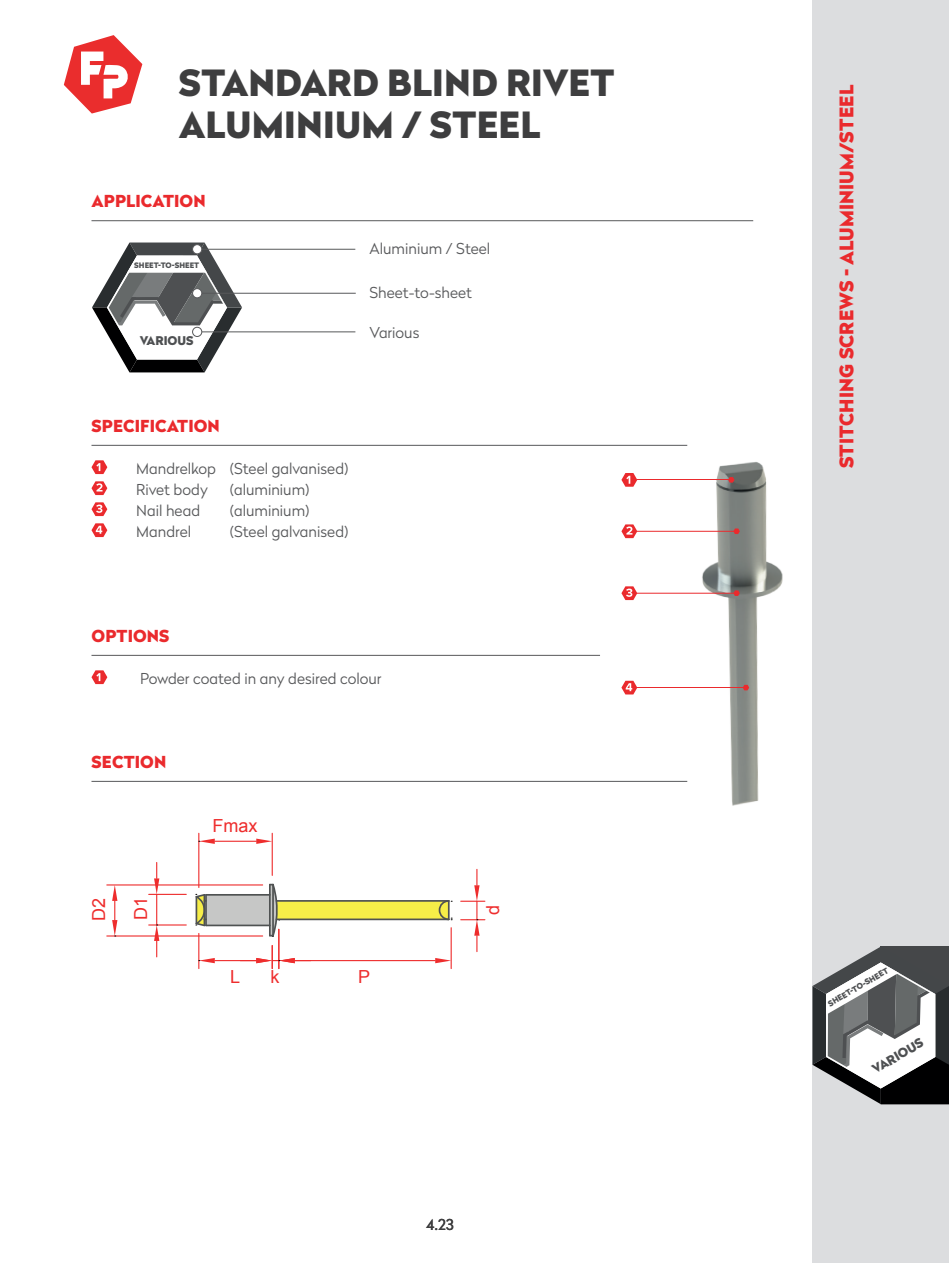
<style>
.page{position:relative;width:949px;height:1263px;background:#fff}
.page>*{position:absolute;margin:0;border:0;box-sizing:border-box;transform-origin:0 0}
.t1{font:900 36px/42px "Radikal";letter-spacing:.005em;color:#3e3e3f}
.t2{font:900 18.75px "Radikal";letter-spacing:.005em;color:#ea2a2d}
.t3{font:18px "Arial";color:#ee2d2d}
.t4{font:900 16.5px "Radikal";letter-spacing:.005em;color:#ea2a2d}
.t5{font:300 15px/21px "Radikal";color:#57585a}
.t6{font:15px "Radikal";color:#3e3e3f}
.t7{font:900 12.6px "Radikal";color:#4e5052}
.t8{font:900 12px "Radikal";color:#4e5052}
.t9{font:900 7.8px "Radikal";color:#4e5052}
.t10{font:900 7.5px "Radikal";color:#4e5052}
</style>
<div class="page">
<div style="left:812px;top:0;width:136px;height:1263px;background:#dcdddf"></div>
<svg style="left:812px;top:946px;width:136px;height:158px;background:#838586"></svg>
<svg style="left:64px;top:35px;width:78px;height:79px"></svg>
<img style="left:695px;top:462px;width:88px;height:344px">
<hr style="left:91px;top:781px;width:596px;height:1px;background:#57585a">
<hr style="left:91px;top:220px;width:662px;height:1px;background:#57585a">
<hr style="left:450px;top:928px;width:1px;height:40px;background:#ee2d2d">
<hr style="left:295px;top:960px;width:140px;height:1px;background:#ee2d2d">
<svg style="left:435px;top:958px;width:16px;height:5px"></svg>
<svg style="left:460px;top:869px;width:24px;height:83px"></svg>
<hr style="left:278px;top:929px;width:1px;height:39px;background:#ee2d2d">
<hr style="left:271px;top:833px;width:2px;height:42px;background:#ee2d2d">
<hr style="left:198px;top:833px;width:1px;height:54px;background:#ee2d2d">
<hr style="left:215px;top:841px;width:41px;height:1px;background:#ee2d2d">
<svg style="left:256px;top:838px;width:16px;height:6px"></svg>
<svg style="left:199px;top:838px;width:16px;height:6px"></svg>
<hr style="left:149px;top:894px;width:37px;height:1px;background:#ee2d2d">
<hr style="left:149px;top:924px;width:37px;height:1px;background:#ee2d2d">
<hr style="left:156px;top:894px;width:1px;height:31px;background:#ee2d2d">
<svg style="left:154px;top:862px;width:5px;height:32px"></svg>
<svg style="left:154px;top:925px;width:5px;height:32px"></svg>
<hr style="left:107px;top:884px;width:155px;height:1px;background:#ee2d2d">
<hr style="left:107px;top:935px;width:155px;height:1px;background:#ee2d2d">
<svg style="left:112px;top:885px;width:5px;height:52px"></svg>
<hr style="left:271px;top:945px;width:2px;height:23px;background:#ee2d2d">
<hr style="left:198px;top:933px;width:1px;height:35px;background:#ee2d2d">
<hr style="left:215px;top:960px;width:41px;height:1px;background:#ee2d2d">
<svg style="left:240px;top:958px;width:70px;height:5px"></svg>
<svg style="left:199px;top:958px;width:16px;height:5px"></svg>
<svg style="left:194px;top:882px;width:258px;height:56px"></svg>
<svg style="left:92px;top:242px;width:150px;height:130px"></svg>
<div style="left:192px;top:245px;width:10px;height:9px;background:#fff;border-radius:50%"></div>
<div style="left:192px;top:244px;width:10px;height:10px;border:1px solid #57585a;border-radius:50%"></div>
<hr style="left:199px;top:293px;width:156px;height:1px;background:#57585a">
<hr style="left:200px;top:332px;width:155px;height:1px;background:#57585a">
<hr style="left:202px;top:249px;width:153px;height:1px;background:#57585a">
<div style="left:192px;top:289px;width:10px;height:9px;background:#fff;border-radius:50%"></div>
<div style="left:192px;top:288px;width:10px;height:10px;border:1px solid #57585a;border-radius:50%"></div>
<div style="left:192px;top:327px;width:10px;height:9px;background:#fff;border-radius:50%"></div>
<div style="left:192px;top:327px;width:10px;height:10px;border:1px solid #57585a;border-radius:50%"></div>
<hr style="left:91px;top:445px;width:596px;height:1px;background:#57585a">
<svg style="left:727px;top:477px;width:7px;height:6px"></svg>
<hr style="left:637px;top:480px;width:93px;height:1px;background:#ea2a2d">
<svg style="left:621px;top:473px;width:16px;height:14px"></svg>
<hr style="left:91px;top:655px;width:509px;height:1px;background:#57585a">
<svg style="left:91px;top:460px;width:16px;height:14px"></svg>
<svg style="left:91px;top:481px;width:16px;height:14px"></svg>
<svg style="left:91px;top:502px;width:16px;height:14px"></svg>
<svg style="left:91px;top:523px;width:16px;height:14px"></svg>
<svg style="left:91px;top:670px;width:16px;height:14px"></svg>
<svg style="left:733px;top:528px;width:6px;height:6px"></svg>
<svg style="left:621px;top:524px;width:16px;height:14px"></svg>
<hr style="left:636px;top:531px;width:100px;height:1px;background:#ea2a2d">
<svg style="left:621px;top:586px;width:16px;height:14px"></svg>
<svg style="left:733px;top:590px;width:6px;height:6px"></svg>
<hr style="left:636px;top:593px;width:100px;height:1px;background:#ea2a2d">
<svg style="left:742px;top:685px;width:7px;height:5px"></svg>
<svg style="left:621px;top:681px;width:16px;height:13px"></svg>
<hr style="left:635px;top:687px;width:110px;height:1px;background:#ea2a2d">
<h1 class="t1" style="left:179px;top:60px;width:437px">STANDARD BLIND RIVET<br>ALUMINIUM / STEEL</h1>
<p class="t4" style="left:92px;top:189px;width:115px">APPLICATION</p>
<p class="t10" style="left:134px;top:260px;width:66px">SHEET-TO-SHEET</p>
<p class="t8" style="left:140px;top:332px;width:55px">VARIOUS</p>
<p class="t5" style="left:369px;top:238px;width:122px">Aluminium / Steel</p>
<p class="t5" style="left:369px;top:282px;width:104px">Sheet-to-sheet</p>
<p class="t5" style="left:369px;top:322px;width:51px">Various</p>
<p class="t4" style="left:92px;top:414px;width:130px">SPECIFICATION</p>
<p class="t5" style="left:136px;top:457px;width:214px">Mandrelkop (Steel galvanised)<br>Rivet body</p>
<p class="t5" style="left:230px;top:478px;width:81px">(aluminium)</p>
<p class="t5" style="left:136px;top:499px;width:65px">Nail head</p>
<p class="t5" style="left:230px;top:499px;width:81px">(aluminium)</p>
<p class="t5" style="left:136px;top:520px;width:56px">Mandrel</p>
<p class="t5" style="left:230px;top:520px;width:120px">(Steel galvanised)</p>
<p class="t4" style="left:92px;top:624px;width:79px">OPTIONS</p>
<p class="t5" style="left:140px;top:667px;width:243px">Powder coated in any desired colour</p>
<p class="t4" style="left:92px;top:750px;width:76px">SECTION</p>
<p class="t3" style="left:87px;top:921px;width:25px;rotate:-90deg">D2</p>
<p class="t3" style="left:129px;top:920px;width:25px;rotate:-90deg">D1</p>
<p class="t3" style="left:212px;top:813px;width:47px">Fmax</p>
<p class="t3" style="left:230px;top:965px;width:12px">L</p>
<p class="t3" style="left:270px;top:965px;width:11px">k</p>
<p class="t3" style="left:358px;top:965px;width:14px">P</p>
<p class="t3" style="left:481px;top:915px;width:12px;rotate:-90deg">d</p>
<p class="t6" style="left:426px;top:1214px;width:29px">4.23</p>
<p class="t2" style="left:832px;top:468px;width:385px;rotate:-90deg">STITCHING SCREWS - ALUMINIUM/STEEL</p>
<p class="t9" style="left:825px;top:999px;width:70px;rotate:-30deg">SHEET-TO-SHEET</p>
<p class="t7" style="left:868px;top:1062px;width:58px;rotate:-30deg">VARIOUS</p>
</div>
